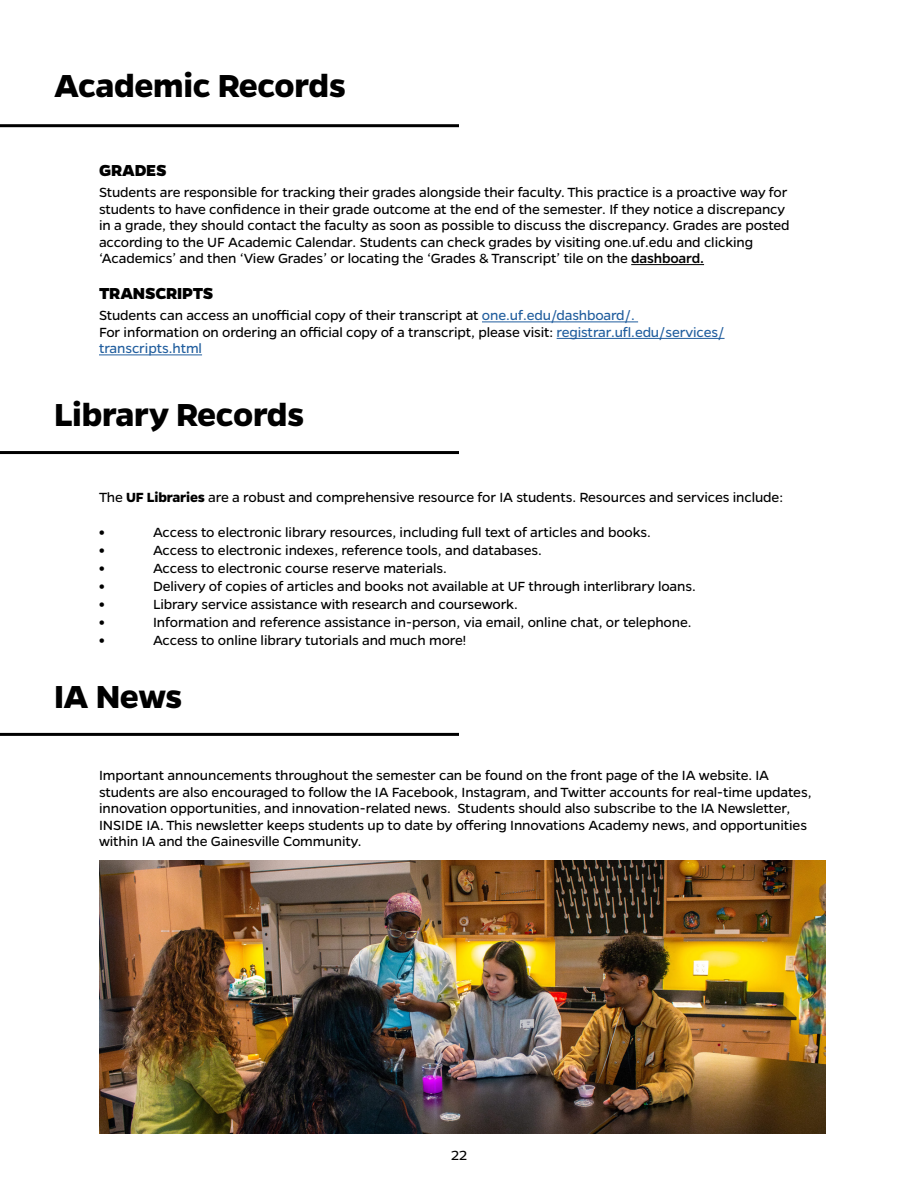
<style>
.page{position:relative;width:918px;height:1188px;background:#fff}
.page>*{position:absolute;margin:0;border:0;box-sizing:border-box;transform-origin:0 0}
.t1{font:700 36px "Gentona";letter-spacing:-.01em;color:#000}
.t2{font:800 18px "Gentona";letter-spacing:-.01em;color:#000}
.t3{font:15px/16.5px "Gentona";letter-spacing:-.01em;color:#000}
.t4{font:800 15px "Gentona";color:#000}
.s1{font-weight:500}
.s2{color:#215e9e}
.s3{font-weight:700}
</style>
<div class="page">
<hr style="left:0;top:124px;width:459px;height:3px;background:#000">
<hr style="left:631px;top:264px;width:73px;height:1px;background:#000">
<hr style="left:482px;top:322px;width:156px;height:1px;background:#215e9e">
<hr style="left:557px;top:338px;width:168px;height:1px;background:#215e9e">
<hr style="left:99px;top:355px;width:103px;height:1px;background:#215e9e">
<hr style="left:0;top:451px;width:459px;height:3px;background:#000">
<hr style="left:0;top:733px;width:459px;height:3px;background:#000">
<img style="left:100px;top:860px;width:726px;height:274px">
<h1 class="t1" style="left:54px;top:65px;width:293px">Academic Records</h1>
<p class="t2" style="left:99px;top:159px;width:69px">GRADES</p>
<p class="t3" style="left:99px;top:184px;width:692px">Students are responsible for tracking their grades alongside their faculty. This practice is a proactive way for students to have confidence in their grade outcome at the end of the semester. If they notice a discrepancy in a grade, they should contact the faculty as soon as possible to discuss the discrepancy. Grades are posted according to the UF Academic Calendar. Students can check grades by visiting one.uf.edu and clicking ‘Academics’ and then ‘View Grades’ or locating the ‘Grades &amp; Transcript’ tile on the <span class="s1">dashboard.</span></p>
<p class="t2" style="left:99px;top:283px;width:116px">TRANSCRIPTS</p>
<p class="t3" style="left:99px;top:307px;width:627px">Students can access an unofficial copy of their transcript at <span class="s2">one.uf.edu/dashboard/.<br></span>For information on ordering an official copy of a transcript, please visit: <span class="s2">registrar.ufl.edu/services/ transcripts.html</span></p>
<h1 class="t1" style="left:54px;top:394px;width:252px">Library Records</h1>
<p class="t3" style="left:99px;top:489px;width:686px">The <span class="s3">UF Libraries</span> are a robust and comprehensive resource for IA students. Resources and services include:</p>
<p class="t4" style="left:99px;top:523px;width:7px">•</p>
<p class="t3" style="left:153px;top:524px;width:500px">Access to electronic library resources, including full text of articles and books.</p>
<p class="t4" style="left:99px;top:541px;width:7px">•</p>
<p class="t3" style="left:153px;top:542px;width:390px">Access to electronic indexes, reference tools, and databases.</p>
<p class="t4" style="left:99px;top:559px;width:7px">•</p>
<p class="t3" style="left:153px;top:560px;width:295px">Access to electronic course reserve materials.</p>
<p class="t4" style="left:99px;top:577px;width:7px">•</p>
<p class="t3" style="left:153px;top:578px;width:544px">Delivery of copies of articles and books not available at UF through interlibrary loans.</p>
<p class="t4" style="left:99px;top:595px;width:7px">•</p>
<p class="t3" style="left:153px;top:596px;width:366px">Library service assistance with research and coursework.</p>
<p class="t4" style="left:99px;top:613px;width:7px">•</p>
<p class="t3" style="left:153px;top:614px;width:540px">Information and reference assistance in-person, via email, online chat, or telephone.</p>
<p class="t4" style="left:99px;top:631px;width:7px">•</p>
<p class="t3" style="left:153px;top:632px;width:315px">Access to online library tutorials and much more!</p>
<h1 class="t1" style="left:54px;top:676px;width:130px">IA News</h1>
<p class="t3" style="left:99px;top:767px;width:714px">Important announcements throughout the semester can be found on the front page of the IA website. IA students are also encouraged to follow the IA Facebook, Instagram, and Twitter accounts for real-time updates, innovation opportunities, and innovation-related news. Students should also subscribe to the IA Newsletter, INSIDE IA. This newsletter keeps students up to date by offering Innovations Academy news, and opportunities within IA and the Gainesville Community.</p>
<p class="t3" style="left:451px;top:1147px;width:17px">22</p>
</div>
